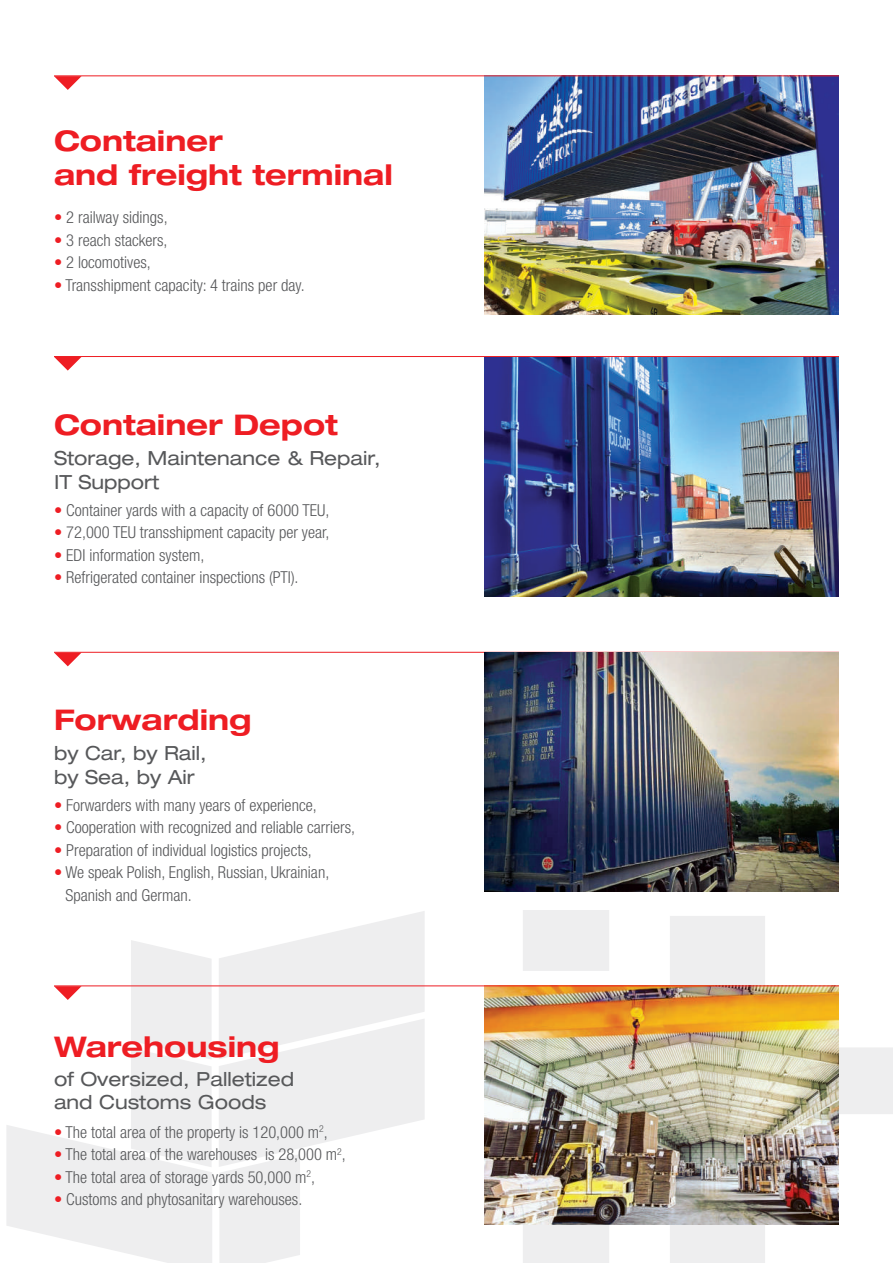
<style>
.page{position:relative;width:893px;height:1263px;background:#fff}
.page>*{position:absolute;margin:0;border:0;box-sizing:border-box;transform-origin:0 0}
.t1{font:700 expanded 28.5px/34.2px "Helvetica Neue LT Pro";color:#ee1d23}
.t2{font:expanded 19.5px/23.4px "Helvetica Neue LT Pro";color:#57585a}
.t3{font:300 condensed 16.5px/22.5px "Helvetica Neue LT Pro";color:#57585a}
.s1{color:#ee1d23}
</style>
<div class="page">
<svg style="left:670px;top:916px;width:223px;height:347px"></svg>
<svg style="left:219px;top:911px;width:206px;height:352px"></svg>
<svg style="left:523px;top:910px;width:86px;height:353px;background:#f0f0f0"></svg>
<hr style="left:54px;top:356px;width:785px;height:1px;background:#ee1d23">
<svg style="left:54px;top:357px;width:28px;height:14px"></svg>
<hr style="left:54px;top:652px;width:785px;height:1px;background:#ee1d23">
<svg style="left:54px;top:652px;width:28px;height:14px"></svg>
<img style="left:485px;top:76px;width:354px;height:239px">
<img style="left:485px;top:357px;width:354px;height:239px">
<img style="left:485px;top:653px;width:354px;height:239px">
<img style="left:485px;top:986px;width:354px;height:239px">
<hr style="left:54px;top:75px;width:785px;height:1px;background:#ee1d23">
<svg style="left:54px;top:76px;width:28px;height:14px"></svg>
<hr style="left:54px;top:985px;width:785px;height:1px;background:#ee1d23">
<svg style="left:6px;top:940px;width:206px;height:323px"></svg>
<h1 class="t1" style="left:54px;top:123px;width:340px">Container<br>and freight terminal</h1>
<p class="t3" style="left:54px;top:206px;width:115px"><span class="s1">•</span> 2 railway sidings,</p>
<p class="t3" style="left:54px;top:229px;width:115px"><span class="s1">•</span> 3 reach stackers,</p>
<p class="t3" style="left:54px;top:251px;width:98px"><span class="s1">•</span> 2 locomotives,</p>
<p class="t3" style="left:54px;top:274px;width:252px"><span class="s1">•</span> Transshipment capacity: 4 trains per day.</p>
<h1 class="t1" style="left:54px;top:407px;width:285px">Container Depot</h1>
<p class="t2" style="left:54px;top:446px;width:328px">Storage, Maintenance &amp; Repair,<br>IT Support</p>
<p class="t3" style="left:54px;top:499px;width:277px"><span class="s1">•</span> Container yards with a capacity of 6000 TEU,</p>
<p class="t3" style="left:54px;top:521px;width:277px"><span class="s1">•</span> 72,000 TEU transshipment capacity per year,</p>
<p class="t3" style="left:54px;top:544px;width:152px"><span class="s1">•</span> EDI information system,</p>
<p class="t3" style="left:54px;top:566px;width:246px"><span class="s1">•</span> Refrigerated container inspections (PTI).</p>
<h1 class="t1" style="left:54px;top:702px;width:199px">Forwarding</h1>
<p class="t2" style="left:54px;top:741px;width:154px">by Car, by Rail, by Sea, by Air</p>
<p class="t3" style="left:54px;top:794px;width:264px"><span class="s1">•</span> Forwarders with many years of experience,</p>
<p class="t3" style="left:54px;top:816px;width:303px"><span class="s1">•</span> Cooperation with recognized and reliable carriers,</p>
<p class="t3" style="left:54px;top:839px;width:259px"><span class="s1">•</span> Preparation of individual logistics projects,</p>
<p class="t3" style="left:66px;top:861px;width:265px;text-indent:-12px"><span class="s1">•</span> We speak Polish, English, Russian, Ukrainian,<br>Spanish and German.</p>
<h1 class="t1" style="left:54px;top:1028px;width:227px">Warehousing</h1>
<p class="t2" style="left:54px;top:1066px;width:242px">of Oversized, Palletized and Customs Goods</p>
<p class="t3" style="left:54px;top:1120px;width:275px"><span class="s1">•</span> The total area of the property is 120,000 m<sup>2</sup>,</p>
<p class="t3" style="left:54px;top:1143px;width:293px"><span class="s1">•</span> The total area of the warehouses is 28,000 m<sup>2</sup>,</p>
<p class="t3" style="left:54px;top:1165px;width:263px"><span class="s1">•</span> The total area of storage yards 50,000 m<sup>2</sup>,</p>
<p class="t3" style="left:54px;top:1188px;width:250px"><span class="s1">•</span> Customs and phytosanitary warehouses.</p>
</div>
